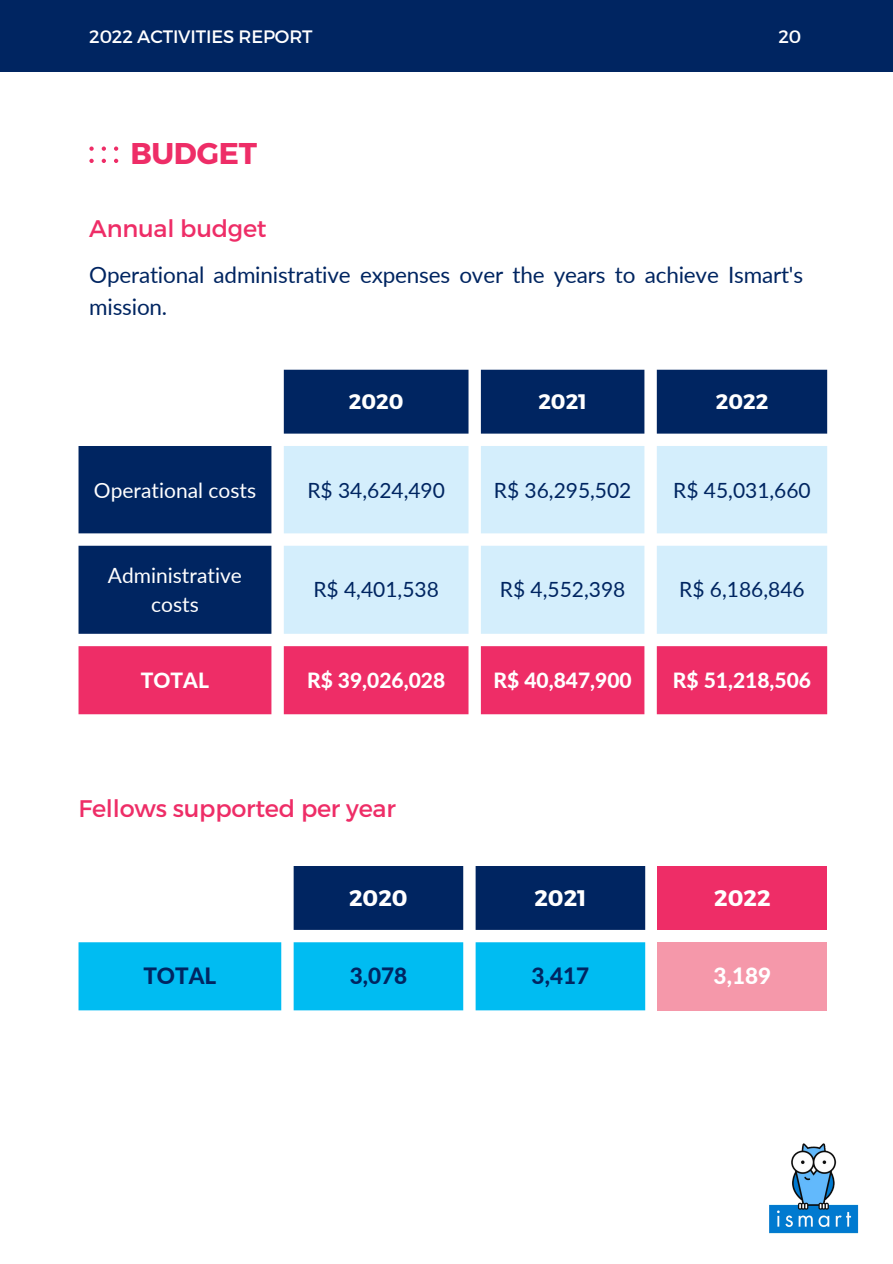
<style>
.page{position:relative;width:893px;height:1264px;background:#fff}
.page>*{position:absolute;margin:0;border:0;box-sizing:border-box;transform-origin:0 0}
.t1{font:700 30px "Montserrat";letter-spacing:-.01em;color:#ee2d67}
.t2{font:24px "Montserrat";letter-spacing:-.01em;color:#ee2d67}
.t3{font:22.5px/31.5px "Lato";letter-spacing:-.01em;color:#002561}
.t4{font:800 22.5px "Lato";color:#002561}
.t5{font:700 22.5px "Montserrat";color:#fff}
.t6{font:800 22.5px "Lato";color:#fff}
.t7{font:21px "Lato";color:#002561}
.t8{font:800 21px "Lato";color:#fff}
.t9{font:21px/29.2px "Lato";color:#fff;text-align:center}
.t10{font:700 21px "Montserrat";color:#fff}
.t11{font:18px "Montserrat";letter-spacing:-.01em;color:#fff}
</style>
<div class="page">
<svg style="left:89px;top:146px;width:5px;height:5px"></svg>
<svg style="left:102px;top:146px;width:4px;height:5px"></svg>
<svg style="left:114px;top:146px;width:4px;height:5px"></svg>
<svg style="left:89px;top:159px;width:5px;height:4px"></svg>
<svg style="left:102px;top:159px;width:4px;height:4px"></svg>
<svg style="left:114px;top:159px;width:4px;height:4px"></svg>
<div style="left:0;top:0;width:892px;height:71px;background:#002561"></div>
<svg style="left:78px;top:370px;width:749px;height:263px;fill:#002561"></svg>
<svg style="left:284px;top:446px;width:543px;height:187px;background:#d8effc"></svg>
<div style="left:78px;top:646px;width:749px;height:68px;background:#ee2d67"></div>
<img style="left:769px;top:1143px;width:90px;height:91px">
<div style="left:293px;top:866px;width:352px;height:63px;background:#002561"></div>
<div style="left:657px;top:866px;width:170px;height:63px;background:#ee2d67"></div>
<svg style="left:78px;top:942px;width:567px;height:68px;background:#0fbff2"></svg>
<div style="left:657px;top:942px;width:170px;height:68px;background:#f598aa"></div>
<p class="t11" style="left:89px;top:25px;width:225px">2022 ACTIVITIES REPORT</p>
<p class="t11" style="left:778px;top:25px;width:24px">20</p>
<p class="t1" style="left:130px;top:133px;width:128px">BUDGET</p>
<p class="t2" style="left:89px;top:212px;width:179px">Annual budget</p>
<p class="t3" style="left:89px;top:259px;width:715px">Operational administrative expenses over the years to achieve Ismart's mission.</p>
<p class="t10" style="left:349px;top:388px;width:56px">2020</p>
<p class="t10" style="left:538px;top:388px;width:50px">2021</p>
<p class="t10" style="left:715px;top:388px;width:54px">2022</p>
<p class="t9" style="left:94px;top:475px;width:164px">Operational costs</p>
<p class="t7" style="left:307px;top:477px;width:139px">R$ 34,624,490</p>
<p class="t7" style="left:494px;top:477px;width:139px">R$ 36,295,502</p>
<p class="t7" style="left:673px;top:477px;width:139px">R$ 45,031,660</p>
<p class="t9" style="left:108px;top:560px;width:136px">Administrative costs</p>
<p class="t7" style="left:313px;top:576px;width:127px">R$ 4,401,538</p>
<p class="t7" style="left:500px;top:576px;width:127px">R$ 4,552,398</p>
<p class="t7" style="left:679px;top:576px;width:127px">R$ 6,186,846</p>
<p class="t8" style="left:141px;top:667px;width:70px">TOTAL</p>
<p class="t8" style="left:307px;top:667px;width:139px">R$ 39,026,028</p>
<p class="t8" style="left:493px;top:667px;width:139px">R$ 40,847,900</p>
<p class="t8" style="left:673px;top:667px;width:139px">R$ 51,218,506</p>
<p class="t2" style="left:78px;top:792px;width:319px">Fellows supported per year</p>
<p class="t5" style="left:349px;top:883px;width:60px">2020</p>
<p class="t5" style="left:534px;top:883px;width:54px">2021</p>
<p class="t5" style="left:714px;top:883px;width:58px">2022</p>
<p class="t4" style="left:143px;top:961px;width:74px">TOTAL</p>
<p class="t4" style="left:349px;top:961px;width:59px">3,078</p>
<p class="t4" style="left:531px;top:961px;width:59px">3,417</p>
<p class="t6" style="left:713px;top:961px;width:59px">3,189</p>
</div>
